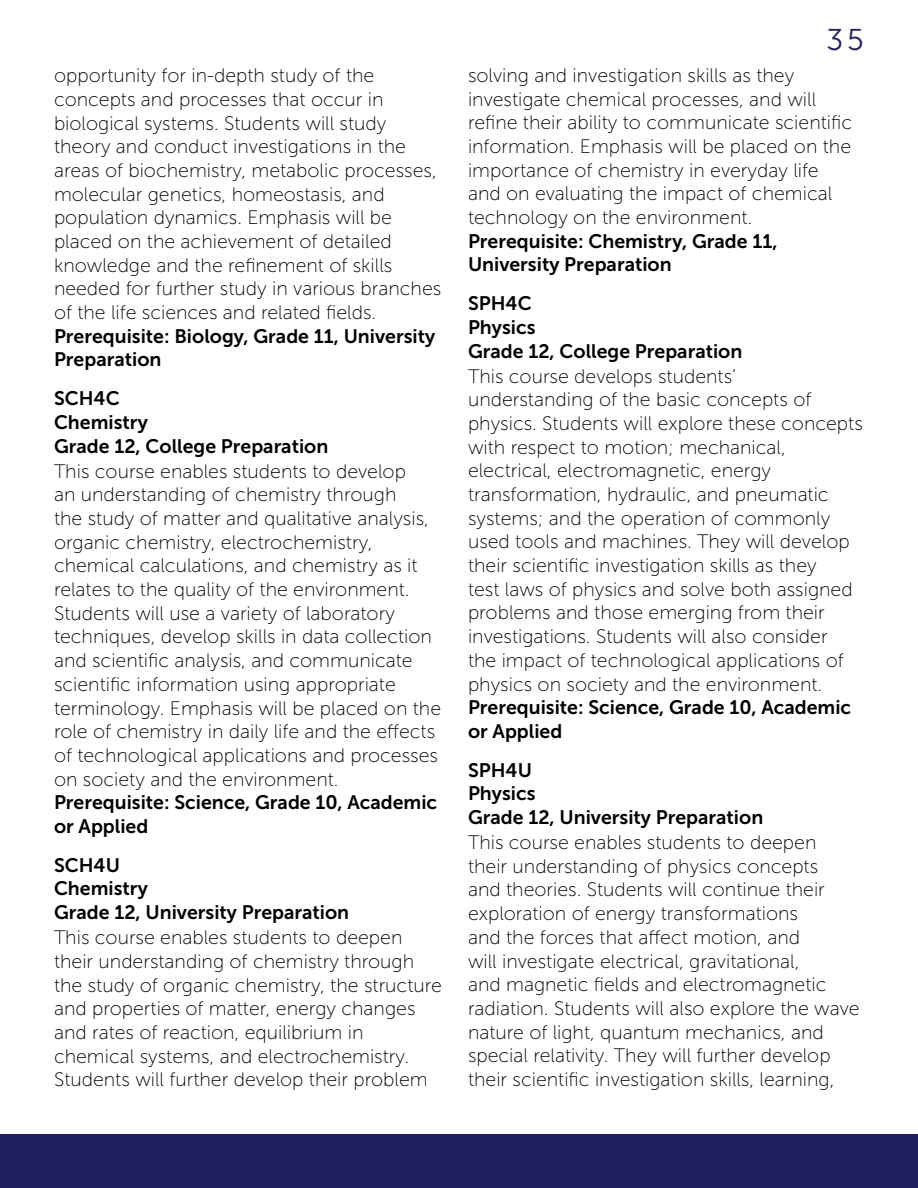
<style>
.page{position:relative;width:918px;height:1188px;background:#fff}
.page>*{position:absolute;margin:0;border:0;box-sizing:border-box;transform-origin:0 0}
.t1{font:30px "Museo Sans 300";color:#221f5f}
.t2{font:19.5px/23.7px "Museo Sans 100";color:#000}
.t3{font:19.5px/23.7px "Museo Sans 700";color:#000}
</style>
<div class="page">
<div style="left:0;top:1134px;width:918px;height:54px;background:#221f5f"></div>
<p class="t2" style="left:54px;top:64px;width:389px">opportunity for in-depth study of the concepts and processes that occur in biological systems. Students will study theory and conduct investigations in the areas of biochemistry, metabolic processes, molecular genetics, homeostasis, and population dynamics. Emphasis will be placed on the achievement of detailed knowledge and the refinement of skills needed for further study in various branches of the life sciences and related fields.</p>
<p class="t3" style="left:54px;top:324px;width:383px">Prerequisite: Biology, Grade 11, University<br>Preparation</p>
<p class="t3" style="left:54px;top:387px;width:276px">SCH4C<br>Chemistry<br>Grade 12, College Preparation</p>
<p class="t2" style="left:54px;top:459px;width:389px">This course enables students to develop<br>an understanding of chemistry through<br>the study of matter and qualitative analysis, organic chemistry, electrochemistry, chemical calculations, and chemistry as it relates to the quality of the environment.<br>Students will use a variety of laboratory techniques, develop skills in data collection and scientific analysis, and communicate scientific information using appropriate terminology. Emphasis will be placed on the role of chemistry in daily life and the effects of technological applications and processes on society and the environment.</p>
<p class="t3" style="left:54px;top:791px;width:385px">Prerequisite: Science, Grade 10, Academic or Applied</p>
<p class="t3" style="left:54px;top:853px;width:297px">SCH4U<br>Chemistry<br>Grade 12, University Preparation</p>
<p class="t2" style="left:54px;top:926px;width:389px">This course enables students to deepen their understanding of chemistry through the study of organic chemistry, the structure and properties of matter, energy changes and rates of reaction, equilibrium in chemical systems, and electrochemistry.<br>Students will further develop their problem</p>
<h1 class="t1" style="left:827px;top:24px;width:39px">35</h1>
<p class="t2" style="left:468px;top:64px;width:386px">solving and investigation skills as they investigate chemical processes, and will refine their ability to communicate scientific information. Emphasis will be placed on the importance of chemistry in everyday life and on evaluating the impact of chemical technology on the environment.</p>
<p class="t3" style="left:468px;top:229px;width:311px">Prerequisite: Chemistry, Grade 11,<br>University Preparation</p>
<p class="t3" style="left:468px;top:292px;width:276px">SPH4C<br>Physics<br>Grade 12, College Preparation</p>
<p class="t2" style="left:468px;top:364px;width:396px">This course develops students’ understanding of the basic concepts of physics. Students will explore these concepts with respect to motion; mechanical, electrical, electromagnetic, energy transformation, hydraulic, and pneumatic systems; and the operation of commonly used tools and machines. They will develop their scientific investigation skills as they<br>test laws of physics and solve both assigned problems and those emerging from their investigations. Students will also consider<br>the impact of technological applications of physics on society and the environment.</p>
<p class="t3" style="left:468px;top:696px;width:385px">Prerequisite: Science, Grade 10, Academic or Applied</p>
<p class="t3" style="left:468px;top:758px;width:297px">SPH4U<br>Physics<br>Grade 12, University Preparation</p>
<p class="t2" style="left:468px;top:831px;width:393px">This course enables students to deepen their understanding of physics concepts<br>and theories. Students will continue their exploration of energy transformations<br>and the forces that affect motion, and<br>will investigate electrical, gravitational,<br>and magnetic fields and electromagnetic radiation. Students will also explore the wave nature of light, quantum mechanics, and special relativity. They will further develop their scientific investigation skills, learning,</p>
</div>
